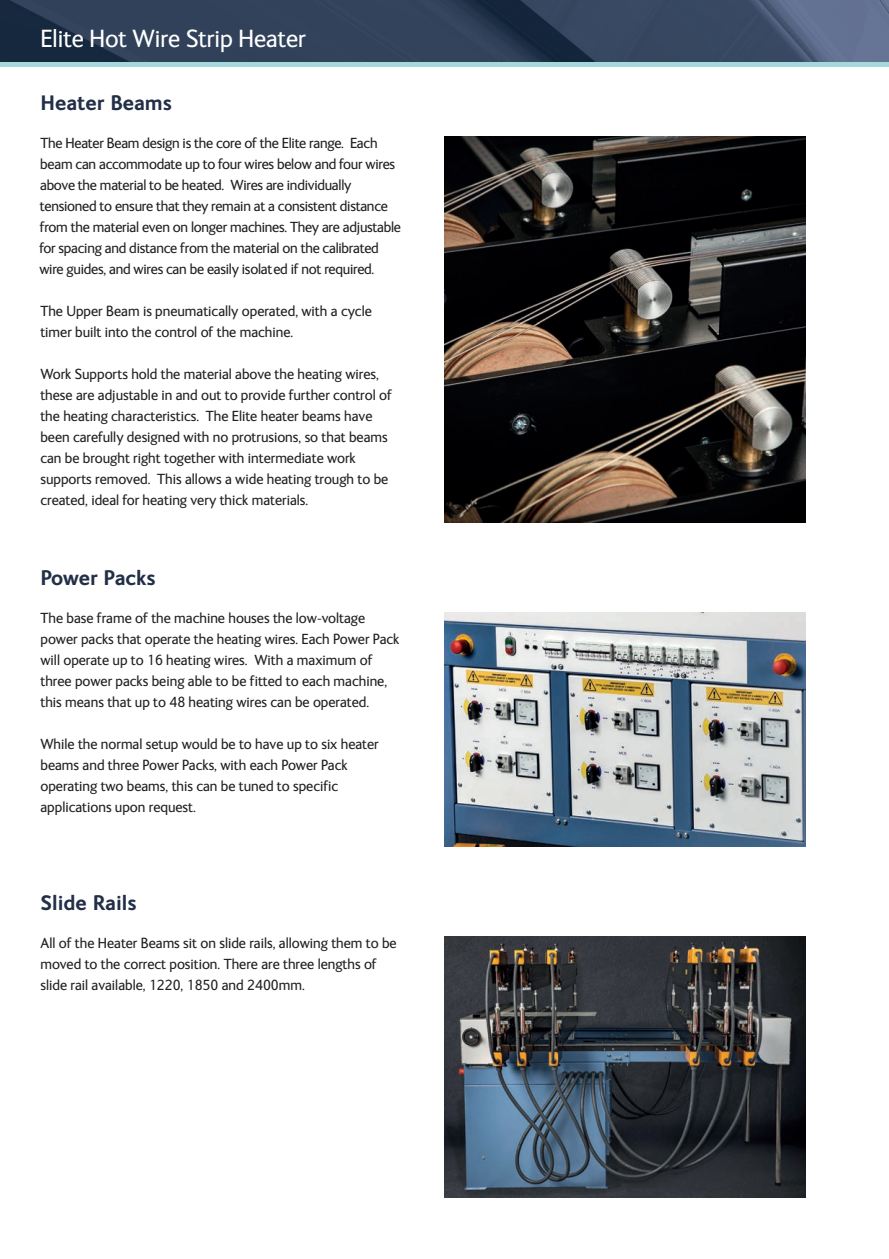
<style>
.page{position:relative;width:889px;height:1259px;background:#fff}
.page>*{position:absolute;margin:0;border:0;box-sizing:border-box;transform-origin:0 0}
.t1{font:25.5px "FS Ingrid";color:#fff}
.t2{font:700 21px "FS Ingrid";color:#222f47}
.t3{font:15px/21px "FS Ingrid";color:#231f20}
</style>
<div class="page">
<img style="left:0;top:0;width:889px;height:62px">
<img style="left:444px;top:136px;width:362px;height:386px">
<hr style="left:0;top:62px;width:889px;height:4px;background:#a2dadb">
<img style="left:444px;top:613px;width:362px;height:233px">
<img style="left:444px;top:937px;width:362px;height:260px">
<h1 class="t1" style="left:40px;top:22px;width:267px">Elite Hot Wire Strip Heater</h1>
<h2 class="t2" style="left:40px;top:89px;width:133px">Heater Beams</h2>
<p class="t3" style="left:39px;top:132px;width:363px">The Heater Beam design is the core of the Elite range. Each beam can accommodate up to four wires below and four wires above the material to be heated. Wires are individually tensioned to ensure that they remain at a consistent distance from the material even on longer machines. They are adjustable for spacing and distance from the material on the calibrated wire guides, and wires can be easily isolated if not required.</p>
<p class="t3" style="left:40px;top:300px;width:333px">The Upper Beam is pneumatically operated, with a cycle timer built into the control of the machine.</p>
<p class="t3" style="left:40px;top:363px;width:353px">Work Supports hold the material above the heating wires, these are adjustable in and out to provide further control of the heating characteristics. The Elite heater beams have been carefully designed with no protrusions, so that beams can be brought right together with intermediate work supports removed. This allows a wide heating trough to be created, ideal for heating very thick materials.</p>
<h2 class="t2" style="left:40px;top:564px;width:117px">Power Packs</h2>
<p class="t3" style="left:40px;top:607px;width:360px">The base frame of the machine houses the low-voltage power packs that operate the heating wires. Each Power Pack will operate up to 16 heating wires. With a maximum of three power packs being able to be fitted to each machine, this means that up to 48 heating wires can be operated.</p>
<p class="t3" style="left:40px;top:733px;width:340px">While the normal setup would be to have up to six heater beams and three Power Packs, with each Power Pack operating two beams, this can be tuned to specific applications upon request.</p>
<h2 class="t2" style="left:40px;top:889px;width:98px">Slide Rails</h2>
<p class="t3" style="left:40px;top:932px;width:358px">All of the Heater Beams sit on slide rails, allowing them to be moved to the correct position. There are three lengths of slide rail available, 1220, 1850 and 2400mm.</p>
</div>
